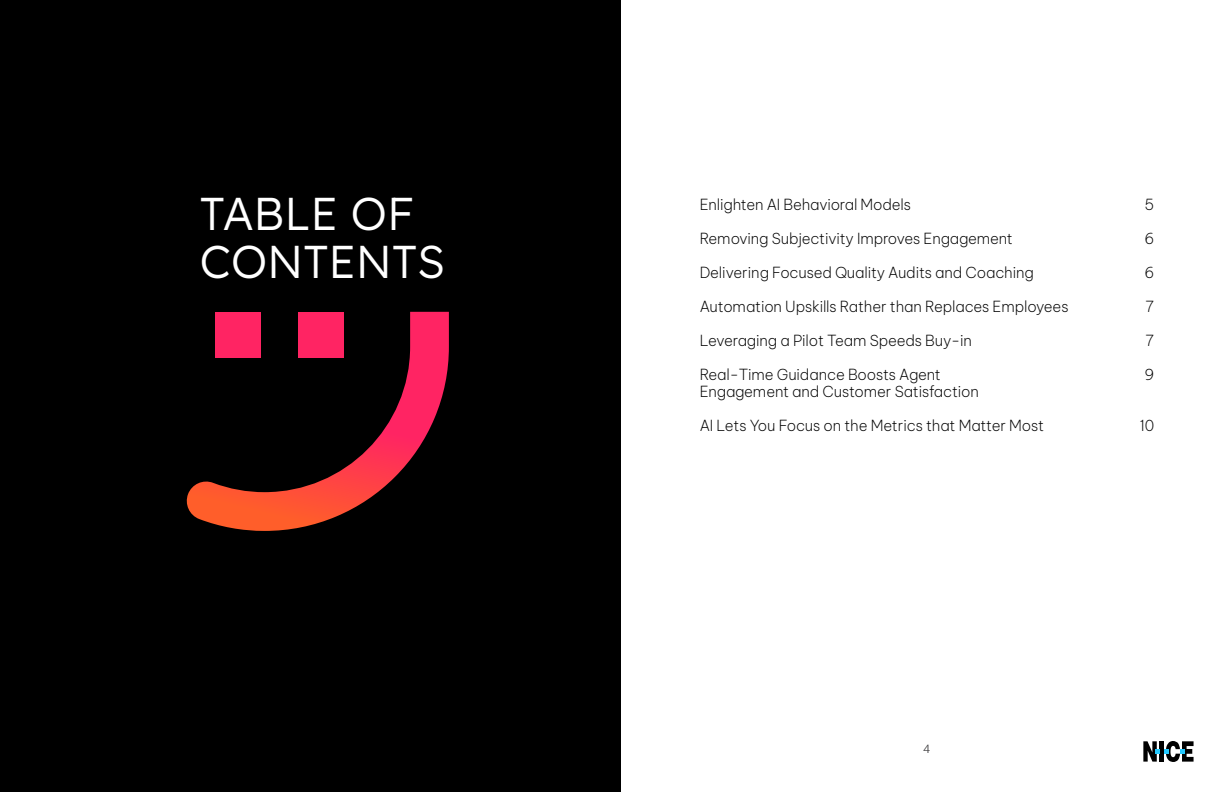
<style>
.page{position:relative;width:1224px;height:792px;background:#fff}
.page>*{position:absolute;margin:0;border:0;box-sizing:border-box;transform-origin:0 0}
.t1{font:300 46px/48px "Lexend";color:#fff}
.t2{font:200 15px "Be Vietnam Pro";letter-spacing:-.01em;color:#000}
.t3{font:100 12px "Helvetica Neue LT Std";color:#414042}
</style>
<div class="page">
<svg style="left:1143px;top:741px;width:51px;height:21px"></svg>
<div style="left:0;top:0;width:621px;height:792px;background:#000"></div>
<svg style="left:186px;top:312px;width:263px;height:219px"></svg>
<h1 class="t1" style="left:200px;top:187px;width:216px">TABLE OF<br>CONTENTS</h1>
<p class="t2" style="left:700px;top:193px;width:213px">Enlighten AI Behavioral Models</p>
<p class="t2" style="left:1145px;top:193px;width:11px">5</p>
<p class="t2" style="left:700px;top:227px;width:315px">Removing Subjectivity Improves Engagement</p>
<p class="t2" style="left:1144px;top:227px;width:11px">6</p>
<p class="t2" style="left:700px;top:261px;width:336px">Delivering Focused Quality Audits and Coaching</p>
<p class="t2" style="left:1144px;top:261px;width:11px">6</p>
<p class="t2" style="left:700px;top:295px;width:370px">Automation Upskills Rather than Replaces Employees</p>
<p class="t2" style="left:1146px;top:295px;width:10px">7</p>
<p class="t2" style="left:700px;top:329px;width:274px">Leveraging a Pilot Team Speeds Buy-in</p>
<p class="t2" style="left:1146px;top:329px;width:10px">7</p>
<p class="t2" style="left:700px;top:363px;width:243px">Real-Time Guidance Boosts Agent</p>
<p class="t2" style="left:1144px;top:363px;width:11px">9</p>
<p class="t2" style="left:700px;top:380px;width:281px">Engagement and Customer Satisfaction</p>
<p class="t2" style="left:700px;top:414px;width:346px">AI Lets You Focus on the Metrics that Matter Most</p>
<p class="t2" style="left:1140px;top:414px;width:16px">10</p>
<p class="t3" style="left:924px;top:741px;width:8px">4</p>
</div>
